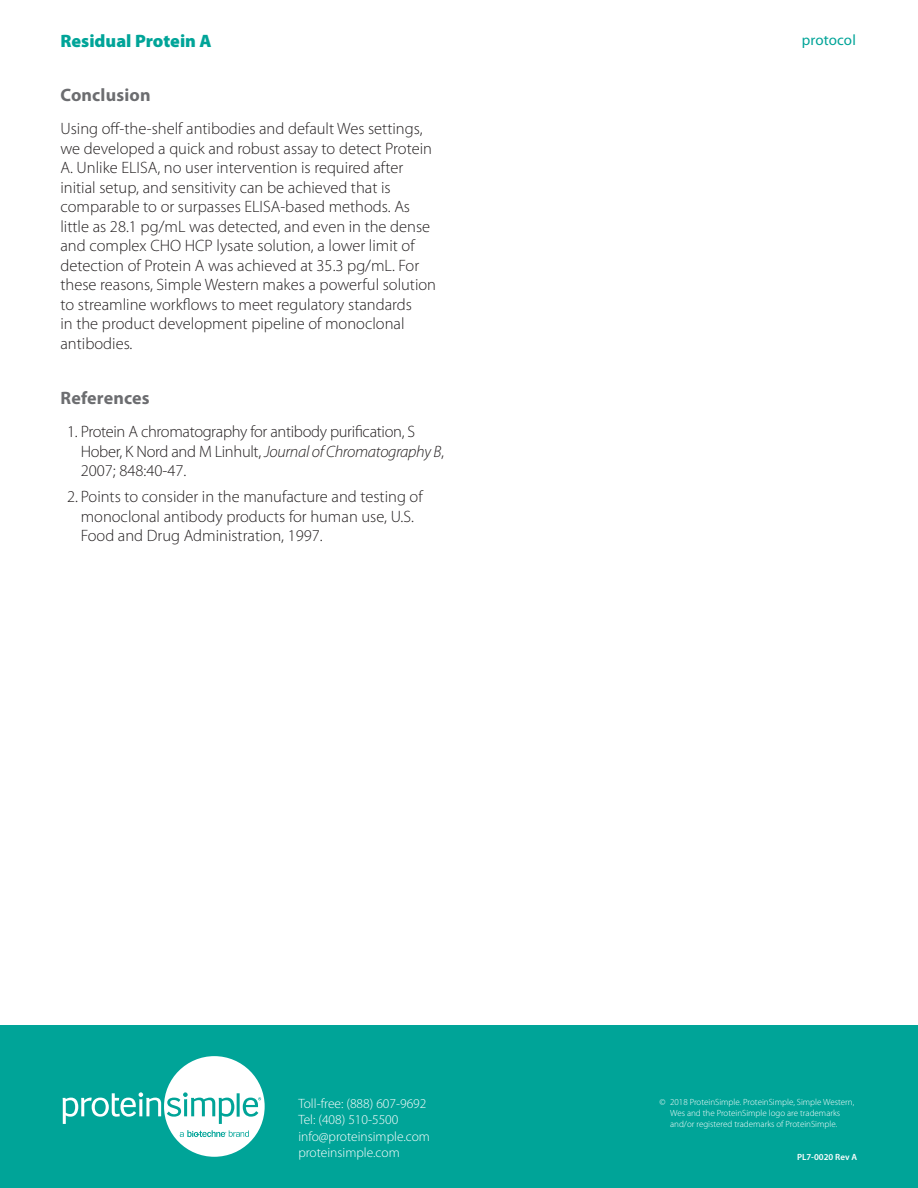
<style>
.page{position:relative;width:918px;height:1188px;background:#fff}
.page>*{position:absolute;margin:0;border:0;box-sizing:border-box;transform-origin:0 0}
.Head_1{font:700 18px "Myriad Pro";letter-spacing:.01em;color:#6c6d70}
.t1{font:900 18px "Myriad Pro";color:#00a498}
.body{font:300 16.5px/19.5px "Myriad Pro";color:#231f20}
.body-2{font:300 16.5px/19.5px "Myriad Pro";letter-spacing:-.02em;color:#231f20}
.t2{font:15px "Myriad Pro";letter-spacing:.01em;color:#00a498}
.t3{font:300 13.5px/16.5px "Myriad Pro";color:#fff}
.copyright{font:300 9px/10.8px "Myriad Pro";color:#fff}
.copyright-2{font:600 9px "Myriad Pro";color:#fff}
.s1{font-style:italic}
</style>
<div class="page">
<div style="left:0;top:1025px;width:918px;height:163px;background:#00a498"></div>
<svg style="left:63px;top:1056px;width:202px;height:101px"></svg>
<p class="t1" style="left:60px;top:29px;width:153px">Residual Protein A</p>
<p class="Head_1" style="left:60px;top:83px;width:92px">Conclusion</p>
<p class="body" style="left:60px;top:119px;width:377px">Using off-the-shelf antibodies and default Wes settings, we developed a quick and robust assay to detect Protein A. Unlike ELISA, no user intervention is required after initial setup, and sensitivity can be achieved that is comparable to or surpasses ELISA-based methods. As little as 28.1 pg/mL was detected, and even in the dense and complex CHO HCP lysate solution, a lower limit of detection of Protein A was achieved at 35.3 pg/mL. For these reasons, Simple Western makes a powerful solution to streamline workflows to meet regulatory standards<br>in the product development pipeline of monoclonal antibodies.</p>
<p class="Head_1" style="left:60px;top:386px;width:91px">References</p>
<p class="body-2" style="left:81px;top:422px;width:365px;text-indent:-14px">1. Protein A chromatography for antibody purification, S<br>Hober, K Nord and M Linhult, <span class="s1">Journal of Chromatography B</span>,<br>2007; 848:40-47.</p>
<p class="body" style="left:81px;top:487px;width:343px;text-indent:-14px">2. Points to consider in the manufacture and testing of monoclonal antibody products for human use, U.S.<br>Food and Drug Administration, 1997.</p>
<p class="t2" style="left:802px;top:31px;width:56px">protocol</p>
<p class="t3" style="left:298px;top:1095px;width:133px">Toll-free: (888) 607-9692<br>Tel: (408) 510-5500 info@proteinsimple.com proteinsimple.com</p>
<p class="copyright" style="left:670px;top:1096px;width:186px;text-indent:-11px">© 2018 ProteinSimple. ProteinSimple, Simple Western,<br>Wes and the ProteinSimple logo are trademarks and/or registered trademarks of ProteinSimple.</p>
<p class="copyright-2" style="left:797px;top:1151px;width:62px">PL7-0020 Rev A</p>
</div>
